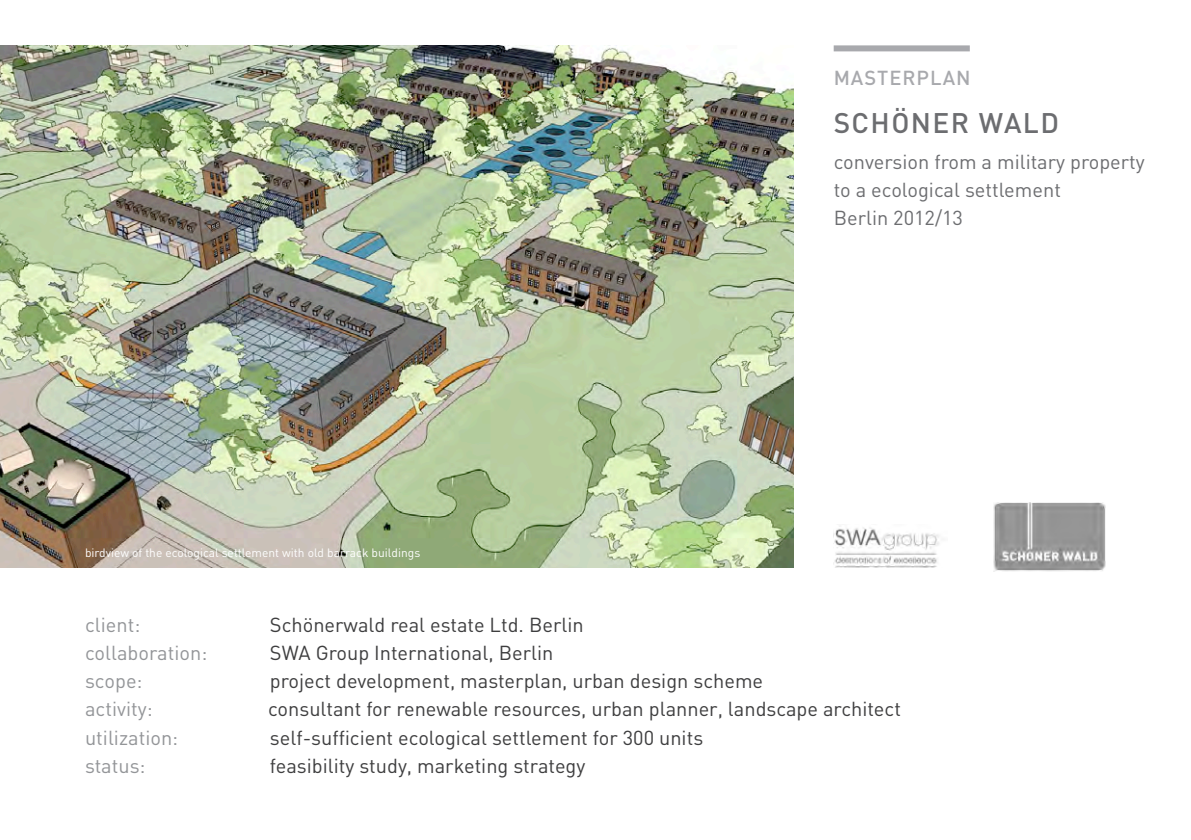
<style>
.page{position:relative;width:1191px;height:840px;background:#fff}
.page>*{position:absolute;margin:0;border:0;box-sizing:border-box;transform-origin:0 0}
.t1{font:500 28px "DIN";letter-spacing:.05em;color:#6c6d70}
.t2{font:20px "DIN";color:#3e3e3f}
.t3{font:20px/28px "DIN";color:#6c6d70}
.t4{font:20px "DIN";color:#939598}
.t5{font:500 20px "DIN";letter-spacing:.05em;color:#a8a9ad}
.t6{font:12px "DIN";color:#fff}
</style>
<div class="page">
<div style="left:833px;top:45px;width:136px;height:6px;background:#a8a9ad"></div>
<img style="left:0;top:45px;width:794px;height:522px">
<img style="left:833px;top:527px;width:106px;height:40px">
<img style="left:993px;top:502px;width:113px;height:69px">
<p class="t5" style="left:833px;top:65px;width:138px">MASTERPLAN</p>
<p class="t6" style="left:85px;top:545px;width:337px">birdview of the ecological settlement with old barrack buildings</p>
<p class="t1" style="left:833px;top:105px;width:227px">SCHÖNER WALD</p>
<p class="t3" style="left:833px;top:147px;width:313px">conversion from a military property to a ecological settlement</p>
<p class="t3" style="left:833px;top:203px;width:131px">Berlin 2012/13</p>
<p class="t4" style="left:85px;top:612px;width:57px">client:</p>
<p class="t2" style="left:270px;top:612px;width:315px">Schönerwald real estate Ltd. Berlin</p>
<p class="t4" style="left:85px;top:640px;width:124px">collaboration:</p>
<p class="t2" style="left:270px;top:640px;width:285px">SWA Group International, Berlin</p>
<p class="t4" style="left:85px;top:668px;width:59px">scope:</p>
<p class="t2" style="left:270px;top:668px;width:495px">project development, masterplan, urban design scheme</p>
<p class="t4" style="left:85px;top:696px;width:69px">activity:</p>
<p class="t2" style="left:268px;top:696px;width:634px">consultant for renewable resources, urban planner, landscape architect</p>
<p class="t4" style="left:85px;top:724px;width:95px">utilization:</p>
<p class="t2" style="left:270px;top:724px;width:435px">self-sufficient ecological settlement for 300 units</p>
<p class="t4" style="left:85px;top:752px;width:62px">status:</p>
<p class="t2" style="left:270px;top:752px;width:317px">feasibility study, marketing strategy</p>
</div>
